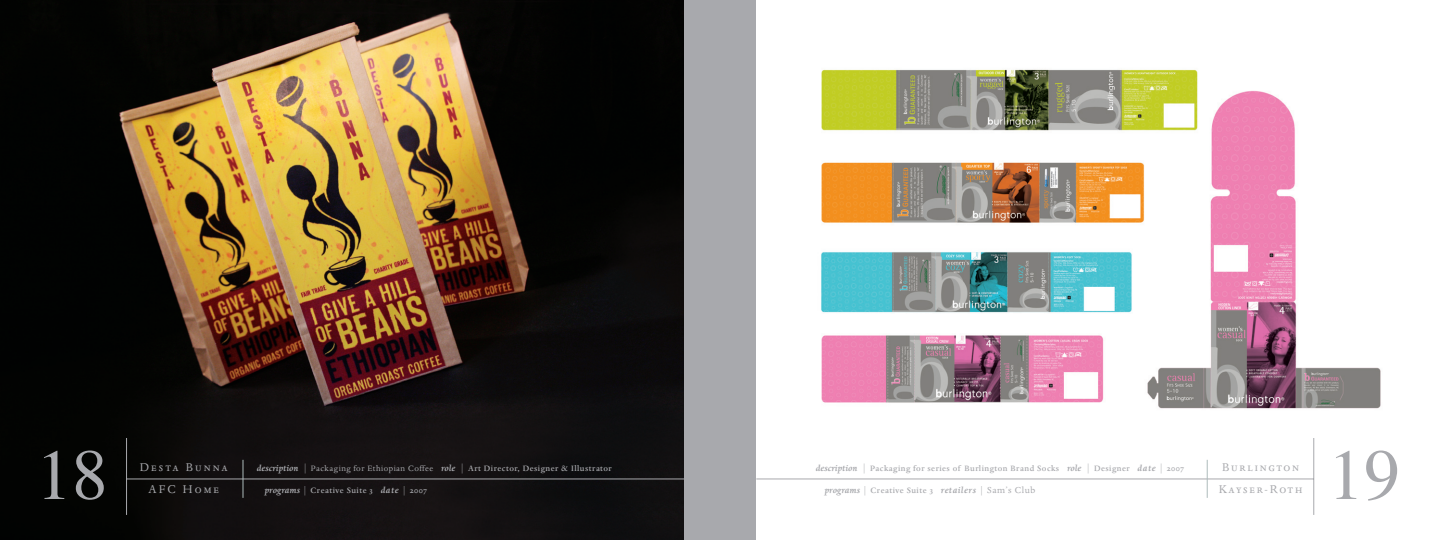
<style>
.page{position:relative;width:1440px;height:540px;background:#fff}
.page>*{position:absolute;margin:0;border:0;box-sizing:border-box;transform-origin:0 0}
.t1{font:72px "Times";color:#a8a9ad}
.t2{font:13px "Dante MT Regular SC";letter-spacing:.135em;color:#a8a9ad}
.t3{font:13px "Dante MT Regular SC";letter-spacing:.16em;color:#a8a9ad}
.t4{font:italic 700 10px "Dante";letter-spacing:.05em;color:#a8a9ad}
.t5{font:500 9px "Dante";letter-spacing:.05em;color:#a8a9ad}
.s1{font-weight:700;font-style:italic;font-size:10px}
.s2{font-weight:400;font-size:10px}
.s3{font-weight:400}
.s4{font-family:"Dante MT Medium Expert";font-weight:400}
.s5{font-weight:400;font-style:normal}
.s6{font-weight:500;font-style:normal;font-size:9px}
.s7{font-family:"Dante MT Medium Expert";font-weight:400;font-style:normal;font-size:9px}
</style>
<div class="page">
<img style="left:0;top:0;width:684px;height:540px">
<img style="left:821px;top:69px;width:560px;height:340px">
<div style="left:684px;top:0;width:36px;height:540px;background:#a8a9ad"></div>
<hr style="left:126px;top:438px;width:1px;height:77px;background:#a8a9ad">
<hr style="left:127px;top:479px;width:557px;height:1px;background:#a8a9ad">
<div style="left:720px;top:0;width:36px;height:540px;background:#a8a9ad"></div>
<hr style="left:1314px;top:438px;width:1px;height:77px;background:#a8a9ad">
<hr style="left:756px;top:479px;width:558px;height:1px;background:#a8a9ad">
<hr style="left:243px;top:460px;width:1px;height:38px;background:#adbbbb">
<hr style="left:1207px;top:460px;width:1px;height:38px;background:#adbbbb">
<h1 class="t1" style="left:36px;top:407px;width:73px">18</h1>
<h1 class="t1" style="left:1328px;top:407px;width:73px">19</h1>
<p class="t3" style="left:140px;top:460px;width:89px">Desta Bunna</p>
<p class="t2" style="left:1222px;top:460px;width:79px">Burlington</p>
<p class="t5" style="left:257px;top:463px;width:357px"><span class="s1">description</span> <span class="s2">|</span> <span class="s3">Packaging for Ethiopian Coffee</span> <span class="s1">role</span> <span class="s2">|</span> Art Director, Designer &amp; Illustrator</p>
<p class="t5" style="left:816px;top:463px;width:370px"><span class="s1">description</span> <span class="s2">|</span> Packaging for series of Burlington Brand Socks <span class="s1">role</span> <span class="s2">|</span> Designer <span class="s1">date</span> <span class="s2">|</span> <span class="s4">2007</span></p>
<p class="t5" style="left:264px;top:485px;width:164px"><span class="s1">programs</span> <span class="s2">|</span> Creative Suite <span class="s4">3</span> <span class="s1">date</span> <span class="s2">|</span> <span class="s4">2007</span></p>
<p class="t2" style="left:1219px;top:482px;width:85px">Kayser-Roth</p>
<p class="t4" style="left:824px;top:484px;width:212px">programs <span class="s5">|</span> <span class="s6">Creative Suite</span> <span class="s7">3</span> retailers <span class="s5">| Sam’s Club</span></p>
<p class="t2" style="left:149px;top:482px;width:72px">AFC Home</p>
</div>
